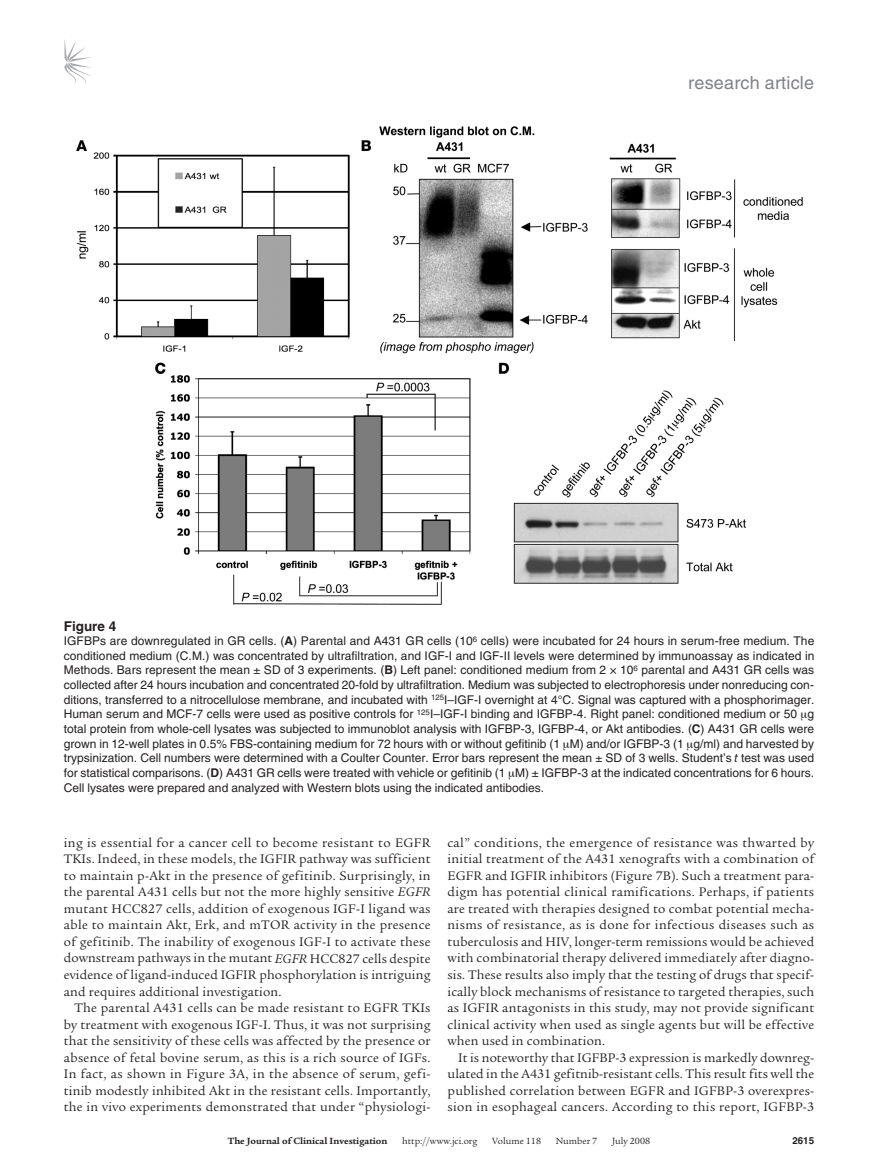
<style>
.page{position:relative;width:878px;height:1174px;background:#fff}
.page>*{position:absolute;margin:0;border:0;box-sizing:border-box;transform-origin:0 0}
.t1{font:18px "Helvetica LT Std";letter-spacing:.01em;color:#808285}
.t2{font:13.5px/16.5px "Legacy Serif Std";letter-spacing:.02em;color:#231f20;text-align:justify}
.t3{font:700 13.5px "Helvetica LT Std";color:#231f20}
.t4{font:12px/14.7px "Helvetica LT Std";color:#231f20;text-align:justify}
.t5{font:9.75px "Legacy Serif Std";color:#231f20}
.t6{font:700 9.75px "Legacy Serif Std";color:#231f20}
.t7{font:700 9.75px "Helvetica LT Std";color:#231f20}
.s1{font-weight:700}
.s2{font-style:italic}
</style>
<div class="page">
<svg style="left:64px;top:39px;width:27px;height:46px"></svg>
<img style="left:76px;top:126px;width:727px;height:479px">
<h1 class="t1" style="left:688px;top:72px;width:127px">research article</h1>
<p class="t3" style="left:64px;top:617px;width:54px">Figure 4</p>
<p class="t4" style="left:64px;top:633px;width:752px">IGFBPs are downregulated in GR cells. (<span class="s1">A</span>) Parental and A431 GR cells (10<sup>6</sup> cells) were incubated for 24 hours in serum-free medium. The conditioned medium (C.M.) was concentrated by ultrafiltration, and IGF-I and IGF-II levels were determined by immunoassay as indicated in Methods. Bars represent the mean ± SD of 3 experiments. (<span class="s1">B</span>) Left panel: conditioned medium from 2 × 10<sup>6</sup> parental and A431 GR cells was collected after 24 hours incubation and concentrated 20-fold by ultrafiltration. Medium was subjected to electrophoresis under nonreducing con&shy;ditions, transferred to a nitrocellulose membrane, and incubated with <sup>125</sup>I–IGF-I overnight at 4°C. Signal was captured with a phosphorimager.<br>Human serum and MCF-7 cells were used as positive controls for <sup>125</sup>I–IGF-I binding and IGFBP-4. Right panel: conditioned medium or 50 g total protein from whole-cell lysates was subjected to immunoblot analysis with IGFBP-3, IGFBP-4, or Akt antibodies. (<span class="s1">C</span>) A431 GR cells were grown in 12-well plates in 0.5% FBS-containing medium for 72 hours with or without gefitinib (1 M) and/or IGFBP-3 (1 g/ml) and harvested by trypsinization. Cell numbers were determined with a Coulter Counter. Error bars represent the mean ± SD of 3 wells. Student’s <span class="s2">t</span> test was used for statistical comparisons. (<span class="s1">D</span>) A431 GR cells were treated with vehicle or gefitinib (1 M) ± IGFBP-3 at the indicated concentrations for 6 hours.<br>Cell lysates were prepared and analyzed with Western blots using the indicated antibodies.</p>
<p class="t2" style="left:64px;top:834px;width:368px">ing is essential for a cancer cell to become resistant to EGFR TKIs. Indeed, in these models, the IGFIR pathway was sufficient to maintain p-Akt in the presence of gefitinib. Surprisingly, in the parental A431 cells but not the more highly sensitive <span class="s2">EGFR </span>mutant HCC827 cells, addition of exogenous IGF-I ligand was able to maintain Akt, Erk, and mTOR activity in the presence of gefitinib. The inability of exogenous IGF-I to activate these downstream pathways in the mutant <span class="s2">EGFR</span> HCC827 cells despite evidence of ligand-induced IGFIR phosphorylation is intriguing and requires additional investigation.</p>
<p class="t2" style="left:64px;top:999px;width:368px;text-indent:11px">The parental A431 cells can be made resistant to EGFR TKIs by treatment with exogenous IGF-I. Thus, it was not surprising that the sensitivity of these cells was affected by the presence or absence of fetal bovine serum, as this is a rich source of IGFs.<br>In fact, as shown in Figure 3A, in the absence of serum, gefi&shy;tinib modestly inhibited Akt in the resistant cells. Importantly, the in vivo experiments demonstrated that under “physiologi-</p>
<p class="t2" style="left:447px;top:834px;width:368px">cal” conditions, the emergence of resistance was thwarted by initial treatment of the A431 xenografts with a combination of EGFR and IGFIR inhibitors (Figure 7B). Such a treatment para&shy;digm has potential clinical ramifications. Perhaps, if patients are treated with therapies designed to combat potential mecha&shy;nisms of resistance, as is done for infectious diseases such as tuberculosis and HIV, longer-term remissions would be achieved with combinatorial therapy delivered immediately after diagno&shy;sis. These results also imply that the testing of drugs that specif&shy;ically block mechanisms of resistance to targeted therapies, such as IGFIR antagonists in this study, may not provide significant clinical activity when used as single agents but will be effective when used in combination.</p>
<p class="t2" style="left:447px;top:1049px;width:368px;text-indent:11px">It is noteworthy that IGFBP-3 expression is markedly downreg&shy;ulated in the A431 gefitnib-resistant cells. This result fits well the published correlation between EGFR and IGFBP-3 overexpres&shy;sion in esophageal cancers. According to this report, IGFBP-3</p>
<p class="t6" style="left:228px;top:1135px;width:161px">The Journal of Clinical Investigation</p>
<p class="t5" style="left:402px;top:1135px;width:77px">http://www.jci.org</p>
<p class="t5" style="left:492px;top:1135px;width:50px">Volume 118</p>
<p class="t5" style="left:556px;top:1135px;width:43px">Number 7</p>
<p class="t5" style="left:612px;top:1135px;width:40px">July 2008</p>
<p class="t7" style="left:792px;top:1134px;width:23px">2615</p>
</div>
